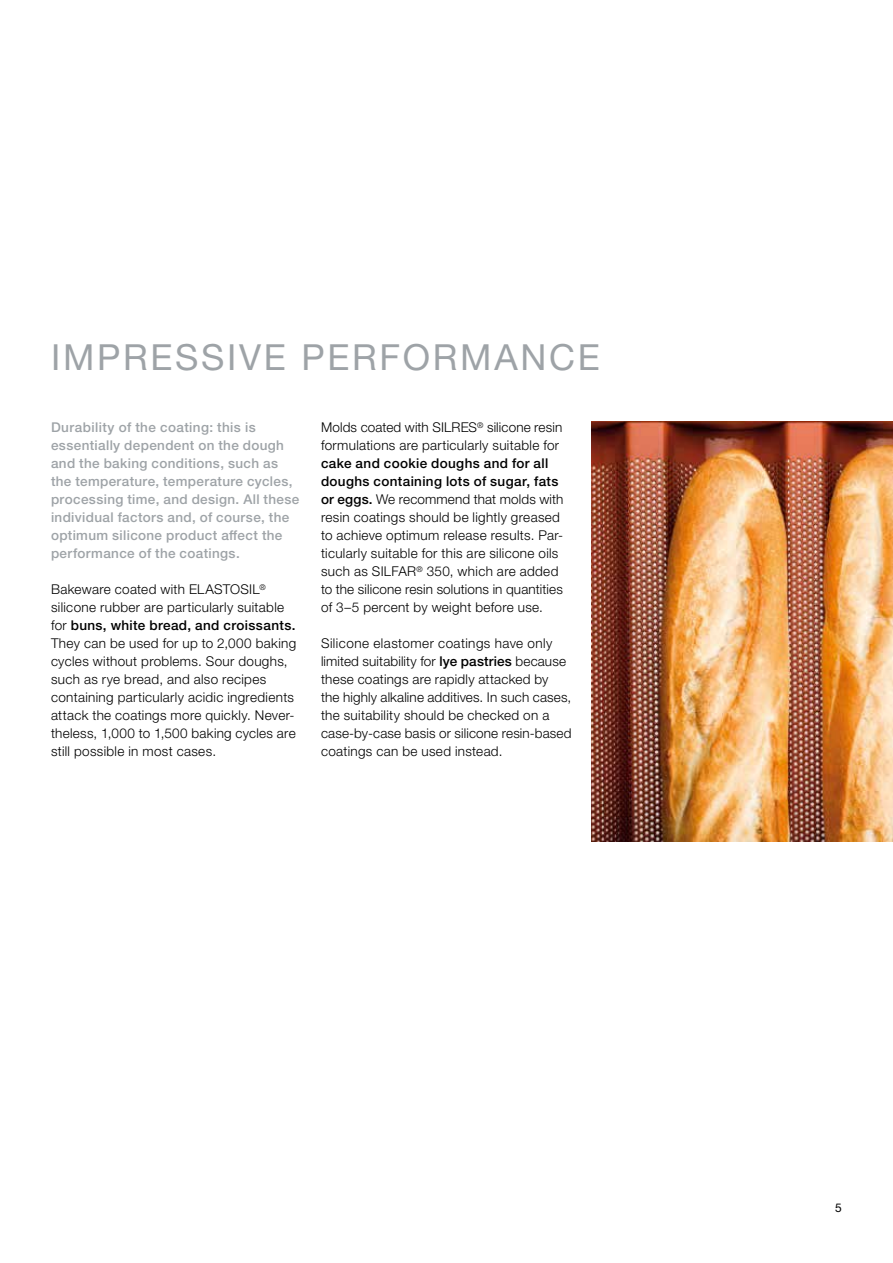
<style>
.page{position:relative;width:893px;height:1263px;background:#fff}
.page>*{position:absolute;margin:0;border:0;box-sizing:border-box;transform-origin:0 0}
.t1{font:36px "Neue Helveticafor WACKER 55";letter-spacing:.075em;color:#9ea3a7}
.t2{font:13.5px/18px "Neue Helveticafor WACKER 45";letter-spacing:.025em;color:#000}
.t3{font:13.5px/18px "Neue Helveticafor WACKER 65";letter-spacing:.025em;color:#9ea3a7}
.t4{font:13.5px/18px "Neue Helveticafor WACKER 65";letter-spacing:.025em;color:#000}
.t5{font:12px "Neue Helveticafor WACKER 55";color:#000}
.s1{font-family:"Neue Helveticafor WACKER 45"}
.s2{font-family:"Neue Helveticafor WACKER 65"}
</style>
<div class="page">
<img style="left:591px;top:421px;width:302px;height:421px">
<h1 class="t1" style="left:51px;top:335px;width:550px">IMPRESSIVE PERFORMANCE</h1>
<p class="t3" style="left:51px;top:418px;width:250px">Durability of the coating: this is essentially dependent on the dough and the baking conditions, such as the temperature, temperature cycles, processing time, and design. All these individual factors and, of course, the optimum silicone product affect the performance of the coatings.</p>
<p class="t2" style="left:51px;top:580px;width:235px">Bakeware coated with ELASTOSIL<sup>® </sup>silicone rubber are particularly suitable</p>
<p class="t4" style="left:51px;top:616px;width:246px"><span class="s1">for</span> buns, white bread, and croissants.</p>
<p class="t2" style="left:51px;top:634px;width:247px">They can be used for up to 2,000 baking cycles without problems. Sour doughs, such as rye bread, and also recipes containing particularly acidic ingredients attack the coatings more quickly. Never&shy;theless, 1,000 to 1,500 baking cycles are still possible in most cases.</p>
<p class="t2" style="left:321px;top:418px;width:243px">Molds coated with SILRES<sup>®</sup> silicone resin formulations are particularly suitable for</p>
<p class="t4" style="left:321px;top:454px;width:239px">cake and cookie doughs and for all doughs containing lots of sugar, fats</p>
<p class="t2" style="left:321px;top:490px;width:244px"><span class="s2">or eggs.</span> We recommend that molds with resin coatings should be lightly greased to achieve optimum release results. Par&shy;ticularly suitable for this are silicone oils such as SILFAR<sup>®</sup> 350, which are added to the silicone resin solutions in quantities of 3–5 percent by weight before use.</p>
<p class="t2" style="left:321px;top:634px;width:252px">Silicone elastomer coatings have only limited suitability for <span class="s2">lye pastries</span> because these coatings are rapidly attacked by<br>the highly alkaline additives. In such cases, the suitability should be checked on a case-by-case basis or silicone resin-based coatings can be used instead.</p>
<p class="t5" style="left:835px;top:1200px;width:8px">5</p>
</div>
